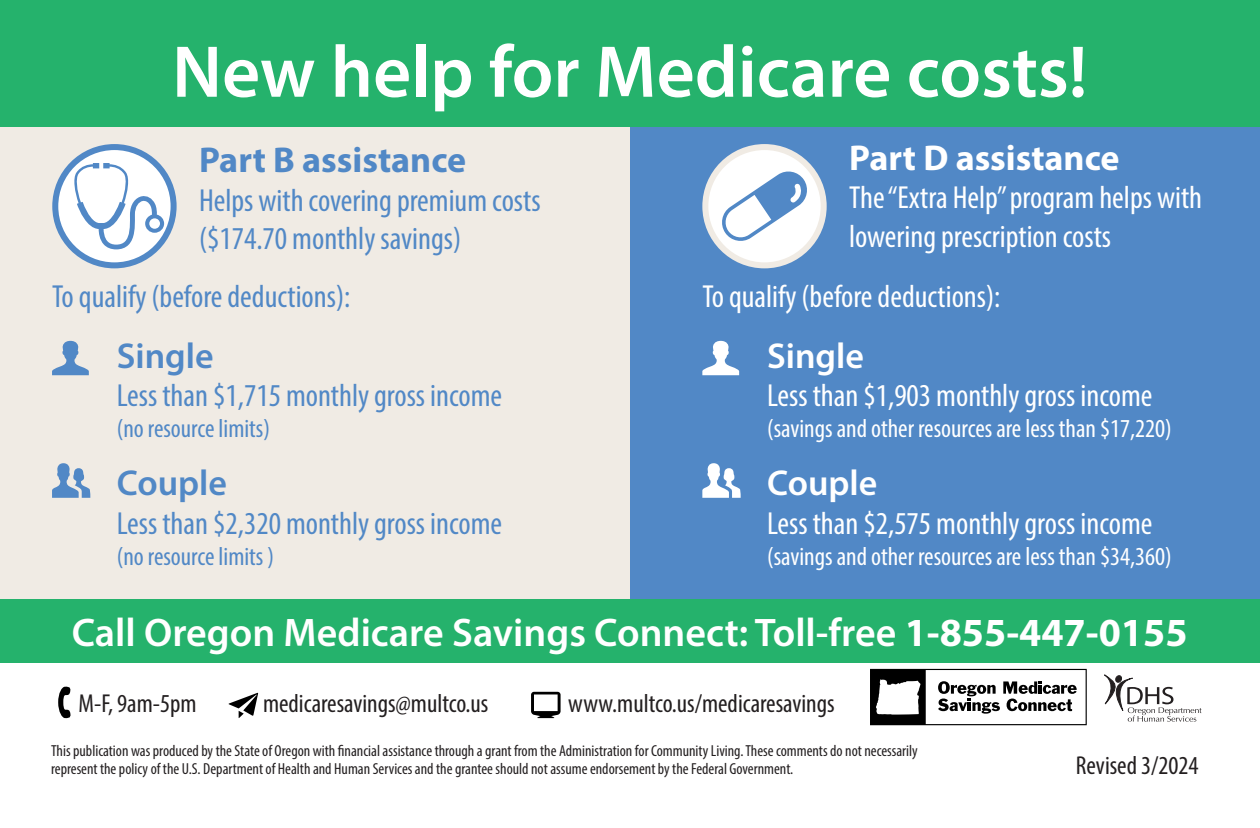
<style>
.page{position:relative;width:1260px;height:828px;background:#fff}
.page>*{position:absolute;margin:0;border:0;box-sizing:border-box;transform-origin:0 0}
.t1{font:600 74px "Myriad Pro";color:#fff}
.t2{font:600 40px "Myriad Pro";color:#fff}
.t3{font:700 36px "Myriad Pro";color:#5188c6}
.t4{font:700 36px "Myriad Pro";color:#fff}
.t5{font:600 36px "Myriad Pro";color:#5188c6}
.t6{font:600 36px "Myriad Pro";color:#fff}
.t7{font:condensed 32px/38.4px "Myriad Pro";color:#fff}
.t8{font:condensed 32px "Myriad Pro";color:#5188c6}
.t9{font:condensed 26px "Myriad Pro";color:#fff}
.t10{font:condensed 26px "Myriad Pro";color:#231f20}
.t11{font:condensed 26px "Myriad Pro";color:#5188c6}
.t12{font:condensed 16px/18px "Myriad Pro";color:#231f20}
.s1{font-weight:700}
</style>
<div class="page">
<div style="left:0;top:109px;width:649px;height:549px;background:#f0ebe4"></div>
<div style="left:630px;top:98px;width:630px;height:551px;background:#5188c6"></div>
<div style="left:0;top:0;width:1260px;height:126px;background:#25b26c"></div>
<div style="left:0;top:599px;width:1260px;height:64px;background:#25b26c"></div>
<svg style="left:705px;top:147px;width:119px;height:118px;background:#fcfbfa"></svg>
<div style="left:702px;top:144px;width:125px;height:124px;border:6px solid #f0ebe4;border-radius:50%"></div>
<svg style="left:719px;top:169px;width:91px;height:74px"></svg>
<svg style="left:55px;top:147px;width:119px;height:118px;background:#dae5f2"></svg>
<div style="left:52px;top:144px;width:125px;height:124px;border:6px solid #5188c6;border-radius:50%"></div>
<svg style="left:72px;top:163px;width:92px;height:86px;background:#dae6f2"></svg>
<svg style="left:52px;top:341px;width:37px;height:34px"></svg>
<svg style="left:702px;top:341px;width:37px;height:34px"></svg>
<svg style="left:52px;top:463px;width:38px;height:35px"></svg>
<svg style="left:702px;top:463px;width:39px;height:35px"></svg>
<svg style="left:58px;top:686px;width:13px;height:33px"></svg>
<svg style="left:228px;top:693px;width:30px;height:25px"></svg>
<svg style="left:531px;top:692px;width:30px;height:26px"></svg>
<svg style="left:1104px;top:674px;width:98px;height:48px"></svg>
<svg style="left:870px;top:669px;width:217px;height:56px"></svg>
<p class="t1" style="left:172px;top:25px;width:917px">New help for Medicare costs!</p>
<p class="t3" style="left:199px;top:137px;width:269px">Part B assistance</p>
<p class="t8" style="left:199px;top:181px;width:343px">Helps with covering premium costs</p>
<p class="t8" style="left:199px;top:219px;width:264px">($174.70 monthly savings)</p>
<p class="t4" style="left:849px;top:134px;width:272px">Part D assistance</p>
<p class="t7" style="left:849px;top:178px;width:355px">The “Extra Help” program helps with lowering prescription costs</p>
<p class="t8" style="left:52px;top:278px;width:300px">To qualify (before deductions):</p>
<p class="t7" style="left:702px;top:277px;width:300px">To qualify (before deductions):</p>
<p class="t5" style="left:117px;top:333px;width:98px">Single</p>
<p class="t8" style="left:117px;top:376px;width:387px">Less than $1,715 monthly gross income</p>
<p class="t11" style="left:117px;top:413px;width:155px">(no resource limits)</p>
<p class="t6" style="left:767px;top:333px;width:98px">Single</p>
<p class="t7" style="left:767px;top:376px;width:387px">Less than $1,903 monthly gross income</p>
<p class="t9" style="left:767px;top:413px;width:406px">(savings and other resources are less than $17,220)</p>
<p class="t5" style="left:117px;top:460px;width:112px">Couple</p>
<p class="t8" style="left:117px;top:504px;width:387px">Less than $2,320 monthly gross income</p>
<p class="t11" style="left:117px;top:541px;width:159px">(no resource limits )</p>
<p class="t6" style="left:767px;top:460px;width:112px">Couple</p>
<p class="t7" style="left:767px;top:503px;width:387px">Less than $2,575 monthly gross income</p>
<p class="t9" style="left:767px;top:541px;width:406px">(savings and other resources are less than $34,360)</p>
<p class="t2" style="left:72px;top:607px;width:1117px">Call Oregon Medicare Savings Connect: Toll-free <span class="s1">1-855-447-0155</span></p>
<p class="t10" style="left:79px;top:688px;width:120px">M-F, 9am-5pm</p>
<p class="t10" style="left:263px;top:688px;width:227px">medicaresavings@multco.us</p>
<p class="t10" style="left:568px;top:688px;width:268px">www.multco.us/medicaresavings</p>
<p class="t12" style="left:51px;top:742px;width:868px">This publication was produced by the State of Oregon with financial assistance through a grant from the Administration for Community Living. These comments do not necessarily represent the policy of the U.S. Department of Health and Human Services and the grantee should not assume endorsement by the Federal Government.</p>
<p class="t10" style="left:1076px;top:750px;width:124px">Revised 3/2024</p>
</div>
